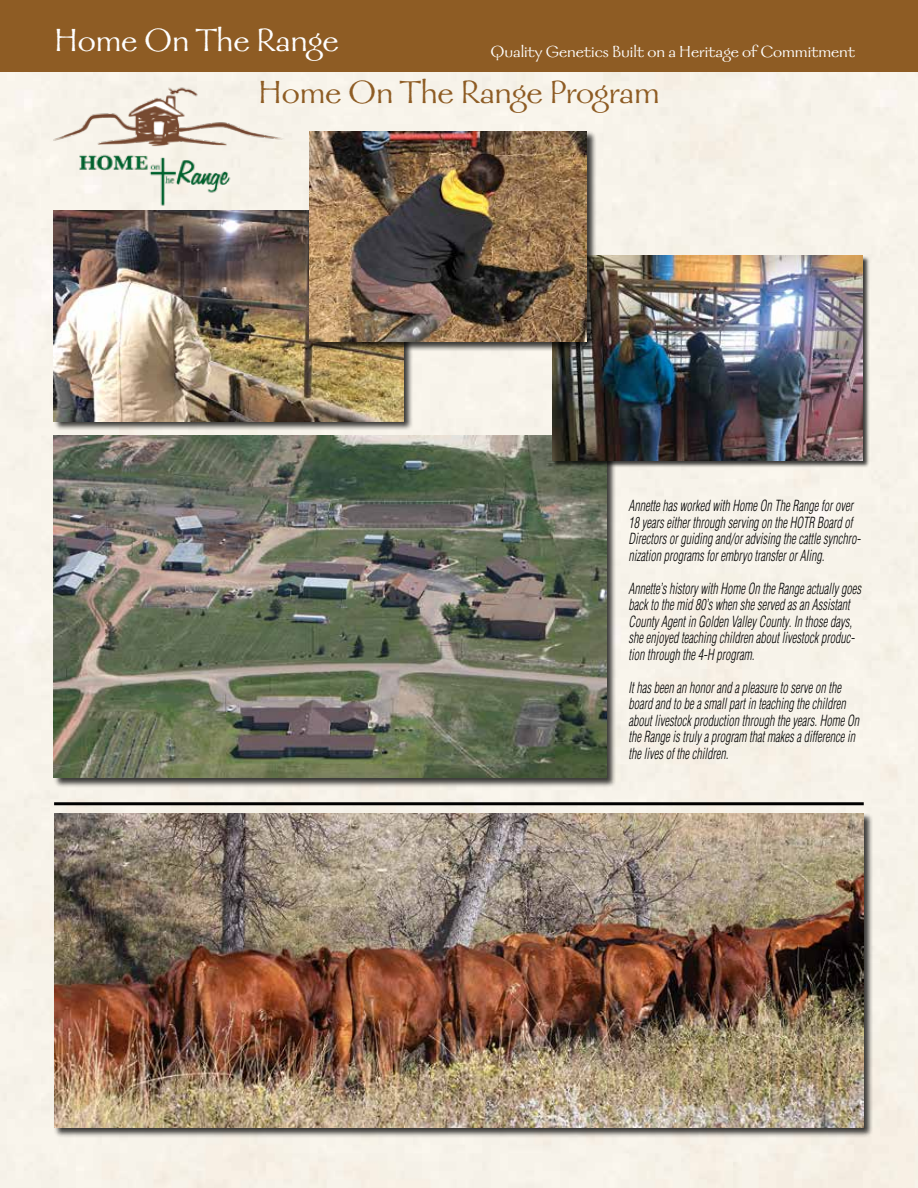
<style>
.page{position:relative;width:918px;height:1188px;background:#fff}
.page>*{position:absolute;margin:0;border:0;box-sizing:border-box;transform-origin:0 0}
.t1{font:36px "Galahad Std";color:#8e5c24}
.t2{font:36px "Galahad Std";color:#fff}
.t3{font:18px "Galahad Std";color:#fff}
.t4{font:italic 300 condensed 15px/16.5px "Helvetica LT Pro";color:#000;scale:.8 1}
</style>
<div class="page">
<div style="left:0;top:72px;width:918px;height:1116px;background:#f7f3ea"></div>
<div style="left:0;top:0;width:918px;height:72px;background:#8e5c24"></div>
<div style="left:53px;top:210px;width:360px;height:221px;background:#000;opacity:.75"></div>
<img style="left:54px;top:211px;width:349px;height:211px">
<div style="left:53px;top:435px;width:563px;height:352px;background:#000;opacity:.75"></div>
<img style="left:54px;top:436px;width:552px;height:342px">
<div style="left:552px;top:256px;width:317px;height:212px;background:#000;opacity:.75"></div>
<img style="left:553px;top:256px;width:309px;height:205px">
<img style="left:54px;top:78px;width:235px;height:133px">
<div style="left:309px;top:131px;width:287px;height:221px;background:#000;opacity:.75"></div>
<img style="left:310px;top:131px;width:277px;height:211px">
<hr style="left:54px;top:802px;width:810px;height:3px;background:#000">
<div style="left:54px;top:813px;width:819px;height:325px;background:#000;opacity:.75"></div>
<img style="left:54px;top:814px;width:810px;height:314px">
<h1 class="t2" style="left:54px;top:17px;width:286px">Home On The Range</h1>
<p class="t3" style="left:491px;top:40px;width:366px">Quality Genetics Built on a Heritage of Commitment</p>
<h1 class="t1" style="left:258px;top:69px;width:403px">Home On The Range Program</h1>
<p class="t4" style="left:628px;top:497px;width:292px">Annette has worked with Home On The Range for over 18 years either through serving on the HOTR Board of Directors or guiding and/or advising the cattle synchro&shy;nization programs for embryo transfer or AIing.</p>
<p class="t4" style="left:628px;top:580px;width:292px">Annette’s history with Home On the Range actually goes back to the mid 80’s when she served as an Assistant County Agent in Golden Valley County. In those days, she enjoyed teaching children about livestock produc&shy;tion through the 4-H program.</p>
<p class="t4" style="left:628px;top:679px;width:290px">It has been an honor and a pleasure to serve on the board and to be a small part in teaching the children about livestock production through the years. Home On the Range is truly a program that makes a difference in the lives of the children.</p>
</div>
